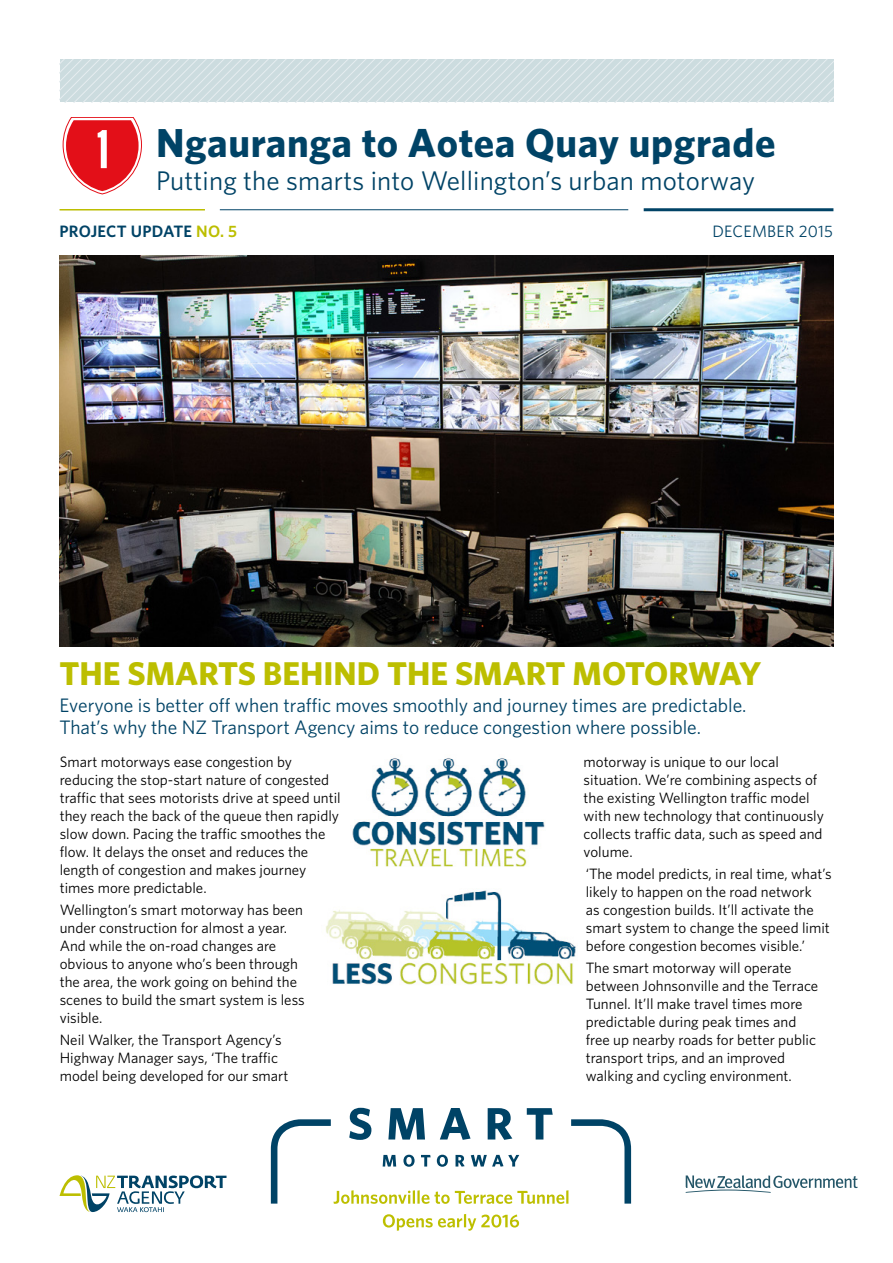
<style>
.page{position:relative;width:893px;height:1263px;background:#fff}
.page>*{position:absolute;margin:0;border:0;box-sizing:border-box;transform-origin:0 0}
.t1{font:700 40.5px "Whitney";letter-spacing:.015em;color:#004366}
.t2{font:700 33px "Whitney";color:#bcbe00}
.t3{font:27px "Whitney";letter-spacing:.005em;color:#004366}
.t4{font:19.5px/22.5px "Whitney";color:#004366}
.t5{font:600 16.5px "Whitney";letter-spacing:.015em;color:#004366}
.t6{font:16.5px "Whitney";letter-spacing:.015em;color:#004366}
.t7{font:15px/18px "Whitney";color:#000}
.s1{color:#bcbe00}
</style>
<div class="page">
<svg style="left:63px;top:117px;width:79px;height:77px"></svg>
<hr style="left:644px;top:208px;width:189px;height:3px;background:#004366">
<hr style="left:220px;top:209px;width:408px;height:1px;background:#004366">
<hr style="left:60px;top:209px;width:145px;height:1px;background:#bcbe00">
<svg style="left:60px;top:60px;width:773px;height:42px;background:#cfdee1"></svg>
<svg style="left:383px;top:1214px;width:136px;height:17px"></svg>
<svg style="left:271px;top:1108px;width:360px;height:96px"></svg>
<svg style="left:60px;top:1175px;width:167px;height:37px"></svg>
<img style="left:60px;top:255px;width:773px;height:391px">
<img style="left:326px;top:890px;width:250px;height:95px">
<img style="left:352px;top:758px;width:193px;height:109px">
<svg style="left:686px;top:1175px;width:172px;height:18px"></svg>
<h1 class="t1" style="left:156px;top:115px;width:621px">Ngauranga to Aotea Quay upgrade</h1>
<h3 class="t3" style="left:156px;top:162px;width:601px">Putting the smarts into Wellington’s urban motorway</h3>
<p class="t5" style="left:60px;top:220px;width:179px">PROJECT UPDATE <span class="s1">NO. 5</span></p>
<p class="t6" style="left:712px;top:220px;width:122px">DECEMBER 2015</p>
<h2 class="t2" style="left:60px;top:651px;width:703px">THE SMARTS BEHIND THE SMART MOTORWAY</h2>
<h3 class="t4" style="left:60px;top:693px;width:688px">Everyone is better off when traffic moves smoothly and journey times are predictable.<br>That’s why the NZ Transport Agency aims to reduce congestion where possible.</h3>
<p class="t7" style="left:60px;top:752px;width:282px">Smart motorways ease congestion by reducing the stop-start nature of congested traffic that sees motorists drive at speed until they reach the back of the queue then rapidly slow down. Pacing the traffic smoothes the flow. It delays the onset and reduces the length of congestion and makes journey times more predictable.</p>
<p class="t7" style="left:60px;top:900px;width:246px">Wellington’s smart motorway has been under construction for almost a year.<br>And while the on-road changes are obvious to anyone who’s been through the area, the work going on behind the scenes to build the smart system is less visible.</p>
<p class="t7" style="left:60px;top:1030px;width:230px">Neil Walker, the Transport Agency’s<br>Highway Manager says, ‘The traffic model being developed for our smart</p>
<p class="t7" style="left:584px;top:752px;width:242px">motorway is unique to our local situation. We’re combining aspects of the existing Wellington traffic model with new technology that continuously collects traffic data, such as speed and volume.</p>
<p class="t7" style="left:586px;top:864px;width:247px">‘The model predicts, in real time, what’s likely to happen on the road network<br>as congestion builds. It’ll activate the smart system to change the speed limit before congestion becomes visible.’</p>
<p class="t7" style="left:586px;top:958px;width:234px">The smart motorway will operate between Johnsonville and the Terrace Tunnel. It’ll make travel times more predictable during peak times and free up nearby roads for better public transport trips, and an improved walking and cycling environment.</p>
</div>
